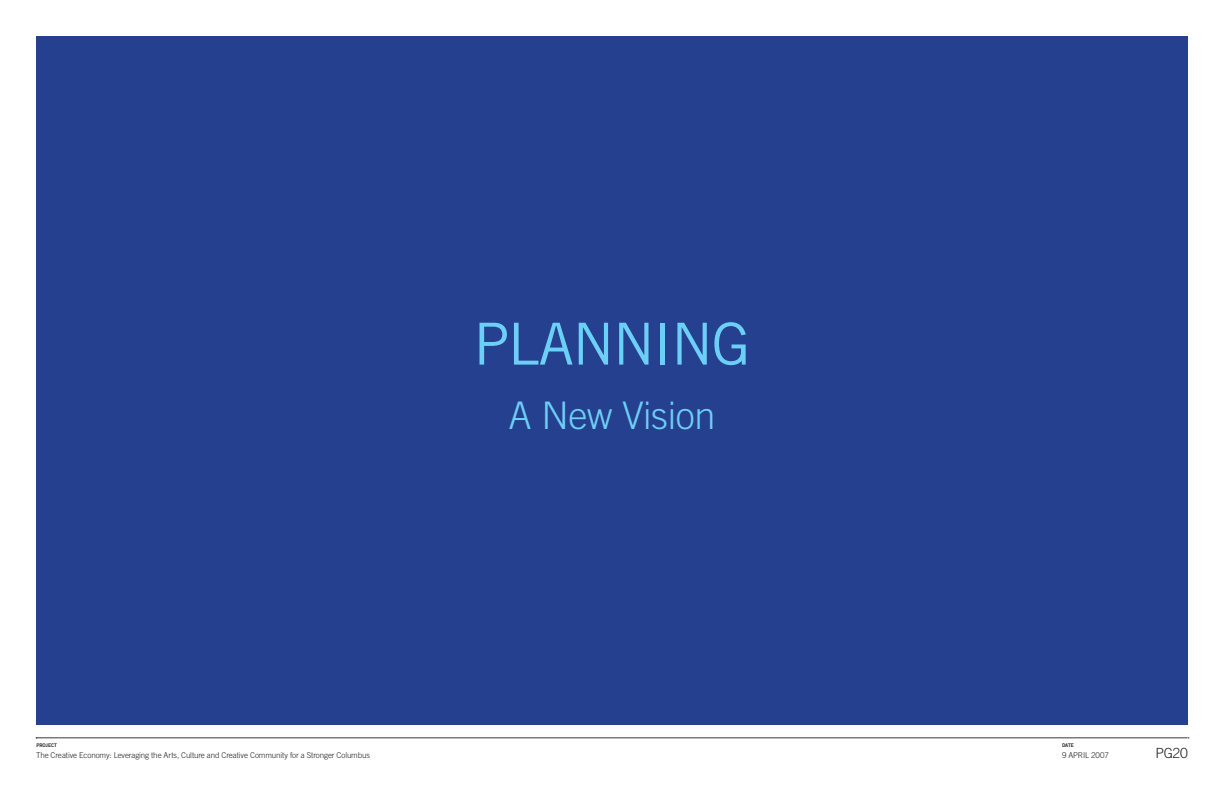
<style>
.page{position:relative;width:1224px;height:792px;background:#fff}
.page>*{position:absolute;margin:0;border:0;box-sizing:border-box;transform-origin:0 0}
.t1{font:58px "Trade Gothic";letter-spacing:-.025em;color:#6ccff6}
.t2{font:300 38px "Trade Gothic";letter-spacing:-.01em;color:#6ccff6}
.t3{font:300 14px "Trade Gothic";color:#231f20}
.t4{font:300 8px "Trade Gothic";letter-spacing:-.015em;color:#231f20}
.t5{font:5px "Trade Gothic Bold Two";letter-spacing:-.01em;color:#231f20}
</style>
<div class="page">
<svg style="left:36px;top:738px;width:1153px;height:1px"></svg>
<div style="left:36px;top:36px;width:1152px;height:689px;background:#25408e"></div>
<h1 class="t1" style="left:474px;top:323px;width:278px">PLANNING</h1>
<h2 class="t2" style="left:509px;top:402px;width:208px">A New Vision</h2>
<p class="t5" style="left:36px;top:743px;width:22px">PROJECT</p>
<p class="t5" style="left:1062px;top:743px;width:13px">DATE</p>
<p class="t4" style="left:36px;top:752px;width:335px">The Creative Economy: Leveraging the Arts, Culture and Creative Community for a Stronger Columbus</p>
<p class="t4" style="left:1062px;top:752px;width:48px">9 APRIL 2007</p>
<h3 class="t3" style="left:1156px;top:747px;width:34px">PG20</h3>
</div>
